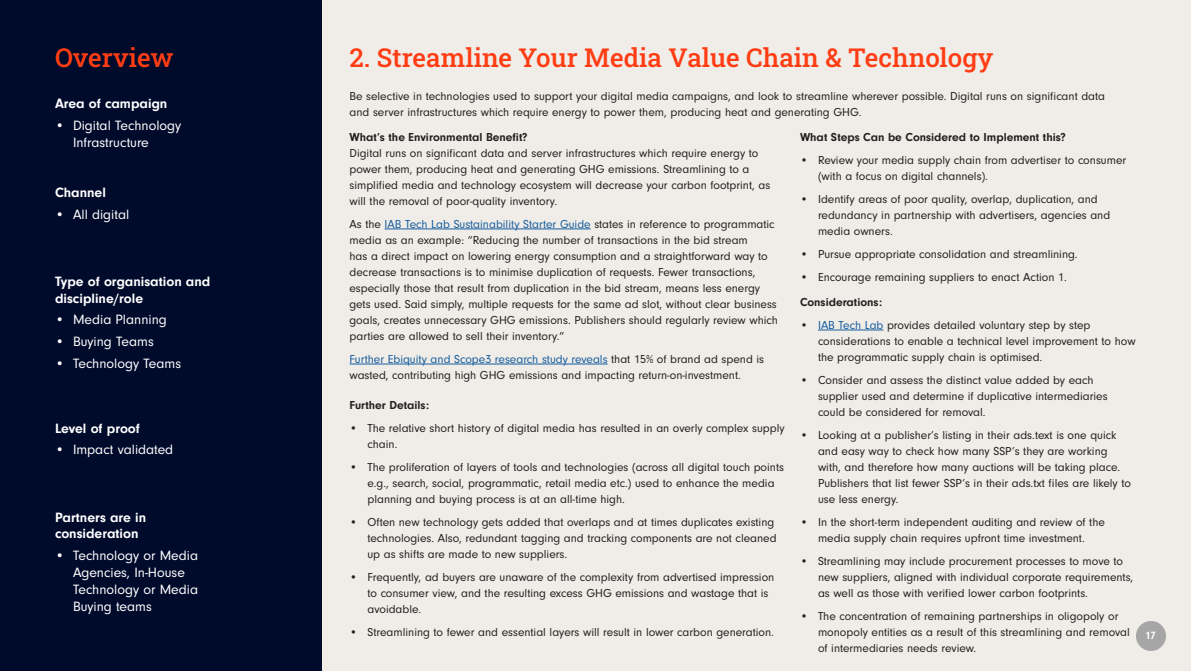
<style>
.page{position:relative;width:1191px;height:671px;background:#f0ede8}
.page>*{position:absolute;margin:0;border:0;box-sizing:border-box;transform-origin:0 0}
.t1{font:500 26px "Roboto Slab";color:#ff3d14}
.t2{font:14px/16.8px "Neuzeit Gro";color:#fff}
.Body{font:700 14px/16.8px "Neuzeit Gro";color:#fff}
.Body-2{font:12px/16px "Neuzeit Gro";color:#231f20}
.Body-3{font:700 12px "Neuzeit Gro";color:#231f20}
.t3{font:700 11px "Neuzeit Gro";color:#fff}
.s1{font-weight:700}
.s2{color:#175d9e}
</style>
<div class="page">
<div style="left:1136px;top:621px;width:30px;height:30px;background:#a6a6a6;border-radius:50%"></div>
<div style="left:0;top:0;width:322px;height:671px;background:#000a2b"></div>
<hr style="left:385px;top:228px;width:206px;height:1px;background:#175d9e">
<hr style="left:350px;top:363px;width:258px;height:1px;background:#175d9e">
<hr style="left:818px;top:329px;width:65px;height:1px;background:#175d9e">
<p class="t1" style="left:55px;top:40px;width:120px">Overview</p>
<p class="t1" style="left:350px;top:40px;width:645px">2. Streamline Your Media Value Chain &amp; Technology</p>
<p class="Body-2" style="left:350px;top:88px;width:757px">Be selective in technologies used to support your digital media campaigns, and look to streamline wherever possible. Digital runs on significant data and server infrastructures which require energy to power them, producing heat and generating GHG.</p>
<p class="Body-2" style="left:350px;top:129px;width:422px"><span class="s1">What’s the Environmental Benefit?<br></span>Digital runs on significant data and server infrastructures which require energy to power them, producing heat and generating GHG emissions. Streamlining to a simplified media and technology ecosystem will decrease your carbon footprint, as will the removal of poor-quality inventory.</p>
<p class="Body-2" style="left:350px;top:216px;width:430px">As the <span class="s2">IAB Tech Lab Sustainability Starter Guide</span> states in reference to programmatic media as an example: “Reducing the number of transactions in the bid stream<br>has a direct impact on lowering energy consumption and a straightforward way to decrease transactions is to minimise duplication of requests. Fewer transactions, especially those that result from duplication in the bid stream, means less energy gets used. Said simply, multiple requests for the same ad slot, without clear business goals, creates unnecessary GHG emissions. Publishers should regularly review which parties are allowed to sell their inventory.”</p>
<p class="Body-2" style="left:350px;top:351px;width:416px"><span class="s2">Further Ebiquity and Scope3 research study reveals</span> that 15% of brand ad spend is wasted, contributing high GHG emissions and impacting return-on-investment.</p>
<p class="Body" style="left:55px;top:95px;width:114px">Area of campaign</p>
<p class="t2" style="left:73px;top:117px;width:110px;text-indent:-18px">• Digital Technology<br>Infrastructure</p>
<p class="Body-3" style="left:800px;top:130px;width:267px">What Steps Can be Considered to Implement this?</p>
<p class="Body-2" style="left:818px;top:152px;width:310px;text-indent:-18px">• Review your media supply chain from advertiser to consumer (with a focus on digital channels).</p>
<p class="Body-2" style="left:818px;top:191px;width:294px;text-indent:-18px">• Identify areas of poor quality, overlap, duplication, and redundancy in partnership with advertisers, agencies and media owners.</p>
<p class="Body-2" style="left:800px;top:246px;width:279px">• Pursue appropriate consolidation and streamlining.</p>
<p class="Body-2" style="left:800px;top:269px;width:268px">• Encourage remaining suppliers to enact Action 1.</p>
<p class="Body-3" style="left:800px;top:295px;width:84px">Considerations:</p>
<p class="Body-2" style="left:818px;top:317px;width:319px;text-indent:-18px">• <span class="s2">IAB Tech Lab</span> provides detailed voluntary step by step considerations to enable a technical level improvement to how the programmatic supply chain is optimised.</p>
<p class="Body-2" style="left:818px;top:372px;width:291px;text-indent:-18px">• Consider and assess the distinct value added by each supplier used and determine if duplicative intermediaries could be considered for removal.</p>
<p class="Body-2" style="left:818px;top:427px;width:315px;text-indent:-18px">• Looking at a publisher’s listing in their ads.text is one quick and easy way to check how many SSP’s they are working with, and therefore how many auctions will be taking place.<br>Publishers that list fewer SSP’s in their ads.txt files are likely to use less energy.</p>
<p class="Body-2" style="left:800px;top:514px;width:306px;text-align:center">• In the short-term independent auditing and review of the media supply chain requires upfront time investment.</p>
<p class="Body-2" style="left:818px;top:553px;width:317px;text-indent:-18px">• Streamlining may include procurement processes to move to new suppliers, aligned with individual corporate requirements, as well as those with verified lower carbon footprints.</p>
<p class="Body-2" style="left:818px;top:608px;width:313px;text-indent:-18px">• The concentration of remaining partnerships in oligopoly or monopoly entities as a result of this streamlining and removal of intermediaries needs review.</p>
<p class="Body" style="left:55px;top:184px;width:52px">Channel</p>
<p class="t2" style="left:55px;top:206px;width:76px">• All digital</p>
<p class="Body" style="left:55px;top:273px;width:157px">Type of organisation and discipline/role</p>
<p class="t2" style="left:55px;top:311px;width:113px">• Media Planning</p>
<p class="t2" style="left:55px;top:333px;width:100px">• Buying Teams</p>
<p class="t2" style="left:55px;top:355px;width:128px">• Technology Teams</p>
<p class="Body-3" style="left:350px;top:398px;width:81px">Further Details:</p>
<p class="Body-2" style="left:368px;top:420px;width:419px;text-indent:-18px">• The relative short history of digital media has resulted in an overly complex supply chain.</p>
<p class="Body-2" style="left:368px;top:459px;width:418px;text-indent:-18px">• The proliferation of layers of tools and technologies (across all digital touch points e.g., search, social, programmatic, retail media etc.) used to enhance the media planning and buying process is at an all-time high.</p>
<p class="Body-2" style="left:368px;top:514px;width:411px;text-indent:-18px">• Often new technology gets added that overlaps and at times duplicates existing technologies. Also, redundant tagging and tracking components are not cleaned up as shifts are made to new suppliers.</p>
<p class="Body-2" style="left:368px;top:569px;width:408px;text-indent:-18px">• Frequently, ad buyers are unaware of the complexity from advertised impression to consumer view, and the resulting excess GHG emissions and wastage that is avoidable.</p>
<p class="Body-2" style="left:350px;top:624px;width:426px">• Streamlining to fewer and essential layers will result in lower carbon generation.</p>
<p class="Body" style="left:55px;top:420px;width:86px">Level of proof</p>
<p class="t2" style="left:55px;top:441px;width:120px">• Impact validated</p>
<p class="Body" style="left:55px;top:508px;width:93px">Partners are in consideration</p>
<p class="t2" style="left:73px;top:547px;width:127px;text-indent:-18px">• Technology or Media<br>Agencies, In-House<br>Technology or Media<br>Buying teams</p>
<p class="t3" style="left:1145px;top:629px;width:12px">17</p>
</div>
